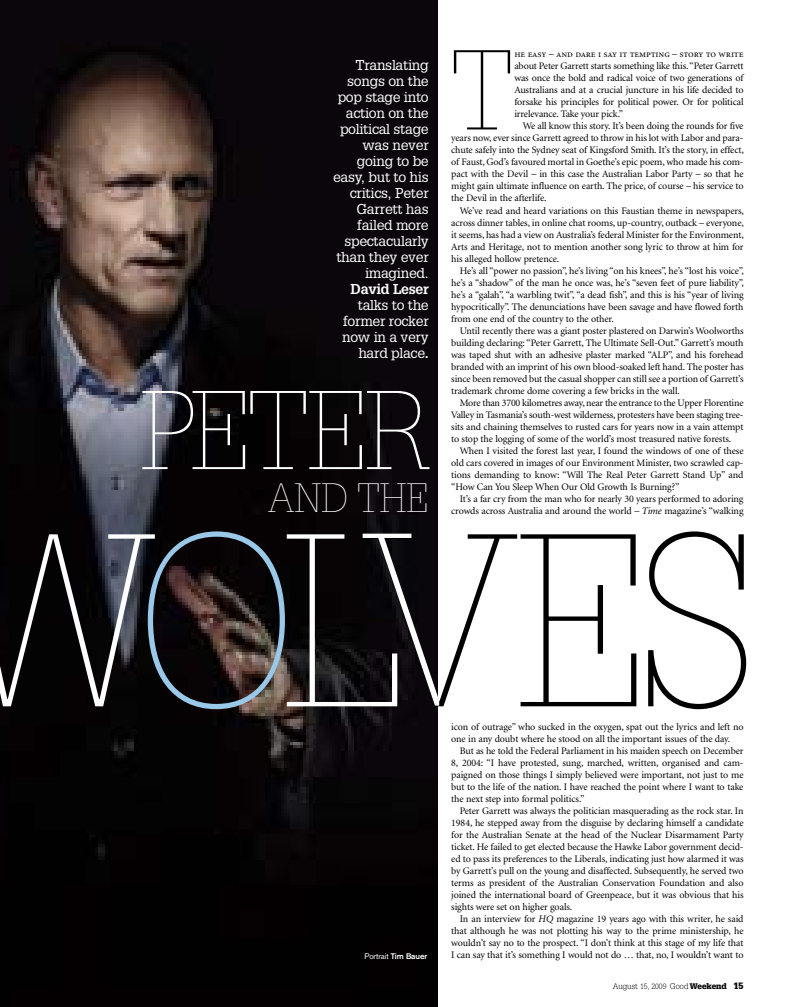
<style>
.page{position:relative;width:789px;height:1007px;background:#fff}
.page>*{position:absolute;margin:0;border:0;box-sizing:border-box;transform-origin:0 0}
.t1{font:100 240px "Glypha LT";letter-spacing:-.06em;color:#000}
.t2{font:100 110.6px "Glypha LT";color:#000}
.t3{font:100 109px "Glypha LT";color:#fff}
.t4{font:100 40px "Glypha LT";color:#fff}
.t5{font:14px/16px "Glypha LT";letter-spacing:-.02em;color:#fff;text-align:right}
.t6{font:700 14px "Glypha LT";letter-spacing:-.02em;color:#fff}
.t7{font:10px/12px "Minion";letter-spacing:-.01em;color:#000;text-align:justify}
.t8{font:10px "Minion Regular SC";letter-spacing:-.015em;color:#000}
.t9{font:300 8px "Glypha LT";color:#000}
.t10{font:8px "Basic Commercial LT";letter-spacing:-.01em;color:#fff}
.s1{font-weight:700}
.s2{font-style:italic}
.s3{color:#fff}
.s4{color:#99c8e8}
.s5{font-size:7.5px}
.s6{font-weight:900}
.s7{font-weight:900;font-size:9px}
</style>
<div class="page">
<img style="left:0;top:0;width:437px;height:1006px">
<svg style="left:362px;top:533px;width:76px;height:172px;background:#211e22"></svg>
<h3 class="t5" style="left:333px;top:56px;width:97px">Translating songs on the pop stage into action on the political stage was never going to be easy, but to his critics, Peter<br>Garrett has failed more spectacularly than they ever imagined.</h3>
<h3 class="t6" style="left:350px;top:280px;width:80px">David Leser</h3>
<h3 class="t5" style="left:342px;top:296px;width:88px">talks to the former rocker now in a very hard place<span class="s1">.</span></h3>
<h3 class="t3" style="left:140px;top:367px;width:293px">PETER</h3>
<h3 class="t4" style="left:267px;top:474px;width:163px">AND THE</h3>
<h2 class="t2" style="left:451px;top:26px;width:63px">T</h2>
<p class="t8" style="left:514px;top:49px;width:230px">he easy – and dare i say it tempting – story to write</p>
<p class="t7" style="left:514px;top:61px;width:230px">about Peter Garrett starts something like this. “Peter Garrett was once the bold and radical voice of two generations of Australians and at a crucial juncture in his life decided to forsake his principles for political power. Or for political irrelevance. Take your pick.”</p>
<p class="t7" style="left:451px;top:121px;width:294px;text-indent:72px">We all know this story. It’s been doing the rounds for five years now, ever since Garrett agreed to throw in his lot with Labor and para&shy;chute safely into the Sydney seat of Kingsford Smith. It’s the story, in effect, of Faust, God’s favoured mortal in Goethe’s epic poem, who made his com&shy;pact with the Devil – in this case the Australian Labor Party – so that he might gain ultimate influence on earth. The price, of course – his service to the Devil in the afterlife.</p>
<p class="t7" style="left:451px;top:205px;width:294px;text-indent:9px">We’ve read and heard variations on this Faustian theme in newspapers, across dinner tables, in online chat rooms, up-country, outback – everyone, it seems, has had a view on Australia’s federal Minister for the Environment, Arts and Heritage, not to mention another song lyric to throw at him for his alleged hollow pretence.</p>
<p class="t7" style="left:451px;top:265px;width:294px;text-indent:9px">He’s all “power no passion”, he’s living “on his knees”, he’s “lost his voice”, he’s a “shadow” of the man he once was, he’s “seven feet of pure liability”, he’s a “galah”, “a warbling twit”, “a dead fish”, and this is his “year of living hypocritically”. The denunciations have been savage and have flowed forth from one end of the country to the other.</p>
<p class="t7" style="left:451px;top:325px;width:294px;text-indent:9px">Until recently there was a giant poster plastered on Darwin’s Woolworths building declaring: “Peter Garrett, The Ultimate Sell-Out.” Garrett’s mouth was taped shut with an adhesive plaster marked “ALP”, and his forehead branded with an imprint of his own blood-soaked left hand. The poster has since been removed but the casual shopper can still see a portion of Garrett’s trademark chrome dome covering a few bricks in the wall.</p>
<p class="t7" style="left:451px;top:397px;width:293px;text-indent:9px">More than 3700 kilometres away, near the entrance to the Upper Florentine Valley in Tasmania’s south-west wilderness, protesters have been staging tree&shy;sits and chaining themselves to rusted cars for years now in a vain attempt to stop the logging of some of the world’s most treasured native forests.</p>
<p class="t7" style="left:451px;top:445px;width:294px;text-indent:9px">When I visited the forest last year, I found the windows of one of these old cars covered in images of our Environment Minister, two scrawled cap&shy;tions demanding to know: “Will The Real Peter Garrett Stand Up” and “How Can You Sleep When Our Old Growth Is Burning?”</p>
<p class="t7" style="left:459px;top:493px;width:285px">It’s a far cry from the man who for nearly 30 years performed to adoring</p>
<p class="t7" style="left:451px;top:505px;width:293px">crowds across Australia and around the world – <span class="s2">Time</span> magazine’s “walking</p>
<h1 class="t1" style="left:-47px;top:482px;width:803px"><span class="s3">W</span><span class="s4">O</span><span class="s3">L</span>VES</h1>
<p class="t7" style="left:451px;top:721px;width:293px">icon of outrage” who sucked in the oxygen, spat out the lyrics and left no one in any doubt where he stood on all the important issues of the day.</p>
<p class="t7" style="left:451px;top:745px;width:294px;text-indent:9px">But as he told the Federal Parliament in his maiden speech on December 8, 2004: “I have protested, sung, marched, written, organised and cam&shy;paigned on those things I simply believed were important, not just to me but to the life of the nation. I have reached the point where I want to take the next step into formal politics.”</p>
<p class="t7" style="left:451px;top:805px;width:294px;text-indent:9px">Peter Garrett was always the politician masquerading as the rock star. In 1984, he stepped away from the disguise by declaring himself a candidate for the Australian Senate at the head of the Nuclear Disarmament Party ticket. He failed to get elected because the Hawke Labor government decid&shy;ed to pass its preferences to the Liberals, indicating just how alarmed it was by Garrett’s pull on the young and disaffected. Subsequently, he served two terms as president of the Australian Conservation Foundation and also joined the international board of Greenpeace, but it was obvious that his sights were set on higher goals.</p>
<p class="t7" style="left:451px;top:913px;width:293px;text-indent:9px">In an interview for <span class="s2">HQ</span> magazine 19 years ago with this writer, he said that although he was not plotting his way to the prime ministership, he wouldn’t say no to the prospect. “I don’t think at this stage of my life that</p>
<p class="t10" style="left:364px;top:951px;width:64px">Portrait <span class="s1">Tim Bauer</span></p>
<p class="t7" style="left:451px;top:949px;width:293px">I can say that it’s something I would not do … that, no, I wouldn’t want to</p>
<p class="t9" style="left:612px;top:981px;width:132px">August <span class="s5">15</span>, <span class="s5">2009</span> Good <span class="s6">Weekend</span> <span class="s7">15</span></p>
</div>
